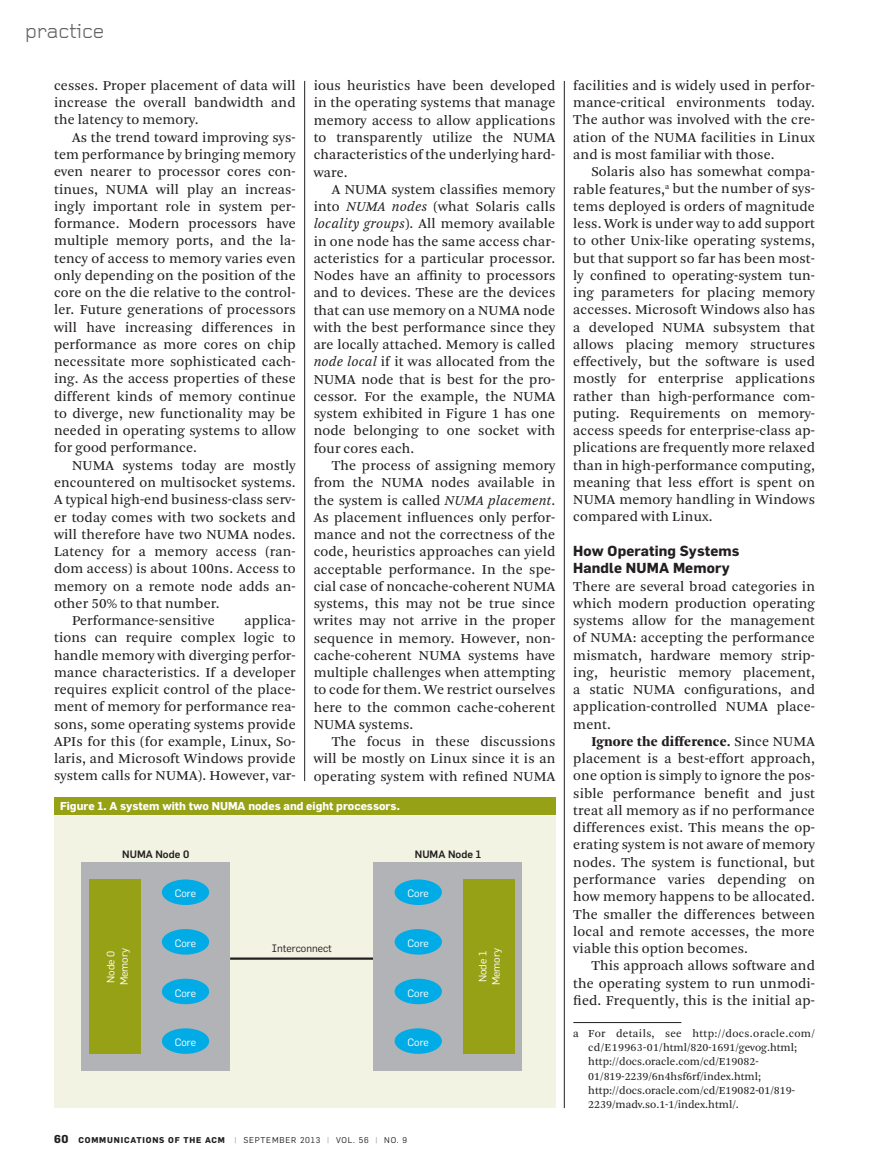
<style>
.page{position:relative;width:878px;height:1175px;background:#fff}
.page>*{position:absolute;margin:0;border:0;box-sizing:border-box;transform-origin:0 0}
.t1{font:21px "Foundry Gridnik";color:#636366}
.t2{font:14.25px/17.2px "Arnhem Blond";letter-spacing:.01em;color:#231f20;text-align:justify}
.t3{font:700 14.25px/17.2px "Flama";letter-spacing:.01em;color:#231f20}
.t4{font:900 14.25px "Arnhem";letter-spacing:.01em;color:#231f20}
.t5{font:11.25px/14.2px "Arnhem Blond";color:#231f20}
.t6{font:700 11.25px "Flama";color:#fff}
.t7{font:10.5px/13.5px "Flama";color:#fff}
.t8{font:500 10.5px "Flama";color:#231f20}
.t9{font:10.5px "Flama";color:#231f20}
.t10{font:8.25px "Flama";letter-spacing:.1em;color:#231f20}
.s1{font-style:italic}
.s2{font-weight:700;font-size:11.25px}
.s3{font-weight:700}
.s4{color:#939598}
.s5{font-family:"Arnhem Blond";font-weight:400}
</style>
<div class="page">
<hr style="left:573px;top:1022px;width:108px;height:1px;background:#231f20">
<hr style="left:564px;top:81px;width:1px;height:1027px;background:#231f20">
<hr style="left:304px;top:81px;width:1px;height:700px;background:#231f20">
<div style="left:54px;top:797px;width:501px;height:311px;background:#f2f3e2"></div>
<div style="left:54px;top:797px;width:501px;height:17px;background:#97a116"></div>
<hr style="left:230px;top:957px;width:143px;height:2px;background:#231f20">
<div style="left:81px;top:862px;width:149px;height:208px;background:#b2b3b7"></div>
<div style="left:89px;top:879px;width:51px;height:174px;background:#97a116"></div>
<div style="left:162px;top:879px;width:47px;height:26px;background:#00abe6;border-radius:50%"></div>
<div style="left:162px;top:1028px;width:47px;height:25px;background:#00abe6;border-radius:50%"></div>
<div style="left:162px;top:929px;width:47px;height:25px;background:#00abe6;border-radius:50%"></div>
<div style="left:162px;top:978px;width:47px;height:26px;background:#00abe6;border-radius:50%"></div>
<div style="left:373px;top:862px;width:149px;height:208px;background:#b2b3b7"></div>
<div style="left:463px;top:879px;width:51px;height:174px;background:#97a116"></div>
<div style="left:394px;top:879px;width:48px;height:26px;background:#00abe6;border-radius:50%"></div>
<div style="left:394px;top:1028px;width:48px;height:25px;background:#00abe6;border-radius:50%"></div>
<div style="left:394px;top:929px;width:48px;height:25px;background:#00abe6;border-radius:50%"></div>
<div style="left:394px;top:978px;width:48px;height:26px;background:#00abe6;border-radius:50%"></div>
<h1 class="t1" style="left:25px;top:19px;width:81px">practice</h1>
<p class="t2" style="left:54px;top:77px;width:243px">cesses. Proper placement of data will increase the overall bandwidth and the latency to memory.</p>
<p class="t2" style="left:54px;top:129px;width:243px;text-indent:18px">As the trend toward improving sys&shy;tem performance by bringing memory even nearer to processor cores con&shy;tinues, NUMA will play an increas&shy;ingly important role in system per&shy;formance. Modern processors have multiple memory ports, and the la&shy;tency of access to memory varies even only depending on the position of the core on the die relative to the control&shy;ler. Future generations of processors will have increasing differences in performance as more cores on chip necessitate more sophisticated cach&shy;ing. As the access properties of these different kinds of memory continue to diverge, new functionality may be needed in operating systems to allow for good performance.</p>
<p class="t2" style="left:72px;top:457px;width:225px">NUMA systems today are mostly</p>
<p class="t2" style="left:54px;top:474px;width:243px">encountered on multisocket systems.</p>
<p class="t2" style="left:54px;top:491px;width:243px">A typical high-end business-class serv-</p>
<p class="t2" style="left:54px;top:508px;width:243px">er today comes with two sockets and</p>
<p class="t2" style="left:54px;top:526px;width:243px">will therefore have two NUMA nodes.</p>
<p class="t2" style="left:54px;top:543px;width:243px">Latency for a memory access (ran-</p>
<p class="t2" style="left:54px;top:560px;width:243px">dom access) is about 100ns. Access to</p>
<p class="t2" style="left:54px;top:577px;width:243px">memory on a remote node adds an-</p>
<p class="t2" style="left:54px;top:595px;width:167px">other 50% to that number.</p>
<p class="t2" style="left:72px;top:612px;width:144px">Performance-sensitive</p>
<p class="t2" style="left:314px;top:77px;width:243px">ious heuristics have been developed in the operating systems that manage memory access to allow applications to transparently utilize the NUMA characteristics of the underlying hard&shy;ware.</p>
<p class="t2" style="left:314px;top:181px;width:243px;text-indent:18px">A NUMA system classifies memory into <span class="s1">NUMA nodes</span> (what Solaris calls <span class="s1">locality groups</span>). All memory available in one node has the same access char&shy;acteristics for a particular processor.<br>Nodes have an affinity to processors and to devices. These are the devices that can use memory on a NUMA node with the best performance since they are locally attached. Memory is called <span class="s1">node local</span> if it was allocated from the NUMA node that is best for the pro&shy;cessor. For the example, the NUMA system exhibited in Figure 1 has one node belonging to one socket with four cores each.</p>
<p class="t2" style="left:314px;top:457px;width:243px;text-indent:18px">The process of assigning memory from the NUMA nodes available in the system is called <span class="s1">NUMA placement</span>.<br>As placement influences only perfor&shy;mance and not the correctness of the code, heuristics approaches can yield acceptable performance. In the spe&shy;cial case of noncache-coherent NUMA systems, this may not be true since writes may not arrive in the proper sequence in memory. However, non&shy;cache-coherent NUMA systems have multiple challenges when attempting to code for them. We restrict ourselves here to the common cache-coherent NUMA systems.</p>
<p class="t2" style="left:314px;top:733px;width:243px;text-indent:18px">The focus in these discussions will be mostly on Linux since it is an operating system with refined NUMA</p>
<p class="t6" style="left:60px;top:799px;width:341px">Figure 1. A system with two NUMA nodes and eight processors.</p>
<p class="t2" style="left:54px;top:612px;width:243px;text-indent:190px">applica&shy;tions can require complex logic to handle memory with diverging perfor&shy;mance characteristics. If a developer requires explicit control of the place&shy;ment of memory for performance rea&shy;sons, some operating systems provide APIs for this (for example, Linux, So&shy;laris, and Microsoft Windows provide system calls for NUMA). However, var-</p>
<p class="t8" style="left:122px;top:848px;width:69px">NUMA Node 0</p>
<p class="t8" style="left:415px;top:848px;width:68px">NUMA Node 1</p>
<p class="t7" style="left:175px;top:886px;width:23px">Core</p>
<p class="t7" style="left:407px;top:886px;width:23px">Core</p>
<p class="t7" style="left:104px;top:985px;width:39px;rotate:-90deg">Node 0<br>Memory</p>
<p class="t7" style="left:175px;top:936px;width:23px">Core</p>
<p class="t9" style="left:272px;top:941px;width:61px">Interconnect</p>
<p class="t7" style="left:407px;top:936px;width:23px">Core</p>
<p class="t7" style="left:476px;top:985px;width:39px;rotate:-90deg">Node 1<br>Memory</p>
<p class="t7" style="left:175px;top:986px;width:23px">Core</p>
<p class="t7" style="left:407px;top:986px;width:23px">Core</p>
<p class="t7" style="left:175px;top:1035px;width:23px">Core</p>
<p class="t7" style="left:407px;top:1035px;width:23px">Core</p>
<p class="t10" style="left:54px;top:1134px;width:354px"><span class="s2">60</span> <span class="s3">communications of the acm</span> <span class="s4">|</span> september 2013 <span class="s4">|</span> vol. 56 <span class="s4">|</span> no. 9</p>
<p class="t2" style="left:573px;top:77px;width:243px">facilities and is widely used in perfor&shy;mance-critical environments today.<br>The author was involved with the cre&shy;ation of the NUMA facilities in Linux and is most familiar with those.</p>
<p class="t2" style="left:573px;top:163px;width:243px;text-indent:18px">Solaris also has somewhat compa&shy;rable features,<sup>a</sup> but the number of sys&shy;tems deployed is orders of magnitude less. Work is under way to add support to other Unix-like operating systems, but that support so far has been most&shy;ly confined to operating-system tun&shy;ing parameters for placing memory accesses. Microsoft Windows also has a developed NUMA subsystem that allows placing memory structures effectively, but the software is used mostly for enterprise applications rather than high-performance com&shy;puting. Requirements on memory&shy;access speeds for enterprise-class ap&shy;plications are frequently more relaxed than in high-performance computing, meaning that less effort is spent on NUMA memory handling in Windows compared with Linux.</p>
<p class="t3" style="left:573px;top:542px;width:168px">How Operating Systems<br>Handle NUMA Memory</p>
<p class="t2" style="left:573px;top:577px;width:243px">There are several broad categories in which modern production operating systems allow for the management of NUMA: accepting the performance mismatch, hardware memory strip&shy;ing, heuristic memory placement, a static NUMA configurations, and application-controlled NUMA place&shy;ment.</p>
<p class="t4" style="left:591px;top:733px;width:225px">Ignore the difference. <span class="s5">Since NUMA</span></p>
<p class="t2" style="left:573px;top:750px;width:243px">placement is a best-effort approach, one option is simply to ignore the pos&shy;sible performance benefit and just treat all memory as if no performance differences exist. This means the op&shy;erating system is not aware of memory nodes. The system is functional, but performance varies depending on how memory happens to be allocated.<br>The smaller the differences between local and remote accesses, the more viable this option becomes.</p>
<p class="t2" style="left:573px;top:957px;width:243px;text-indent:18px">This approach allows software and the operating system to run unmodi&shy;fied. Frequently, this is the initial ap-</p>
<p class="t5" style="left:588px;top:1026px;width:228px;text-indent:-15px">a For details, see http://docs.oracle.com/ cd/E19963-01/html/820-1691/gevog.html; http://docs.oracle.com/cd/E19082- 01/819-2239/6n4hsf6rf/index.html; http://docs.oracle.com/cd/E19082-01/819- 2239/madv.so.1-1/index.html/.</p>
</div>
